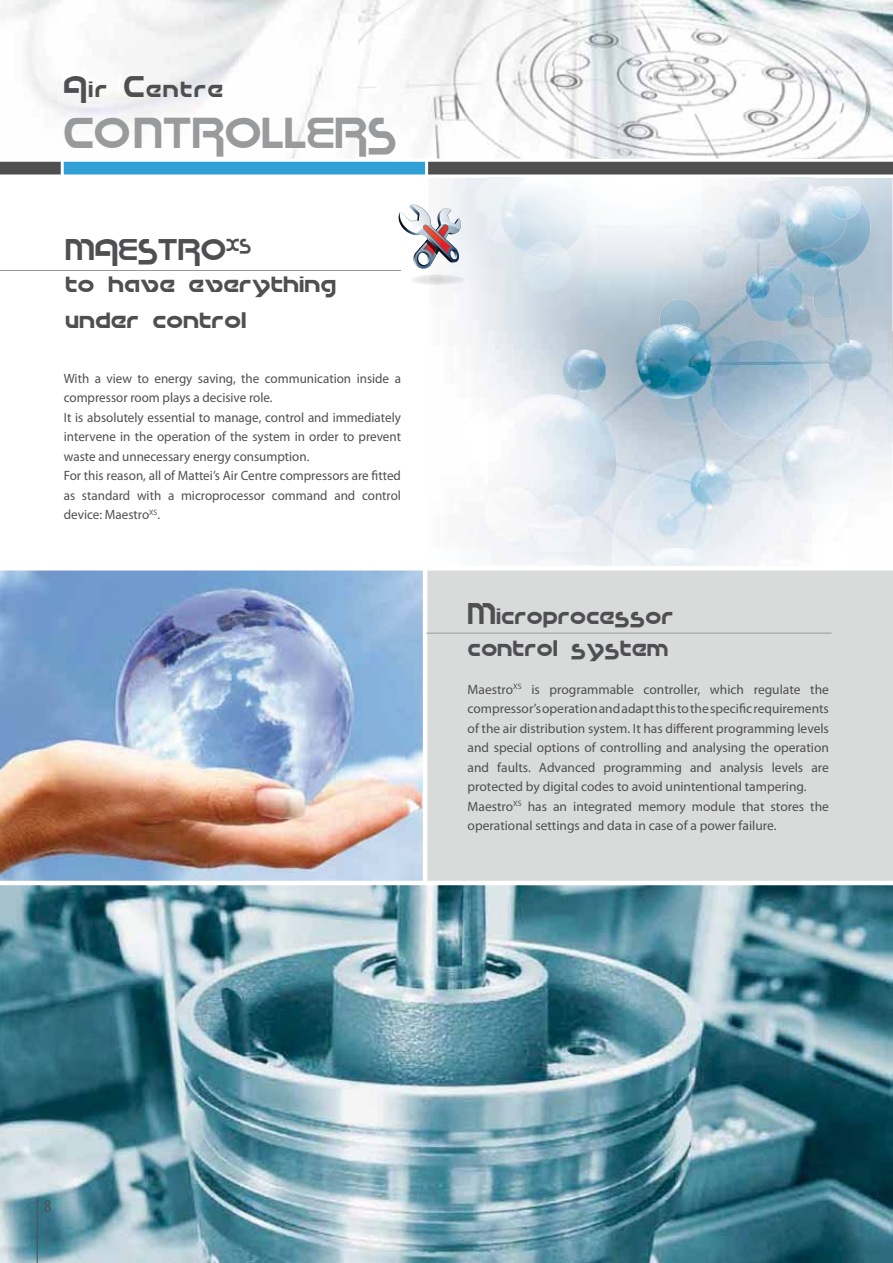
<style>
.page{position:relative;width:893px;height:1263px;background:#fff}
.page>*{position:absolute;margin:0;border:0;box-sizing:border-box;transform-origin:0 0}
.t1{font:39px "Cupertino";color:#989a9c}
.t2{font:27px/32.4px "Cupertino";color:#4f4f51}
.t3{font:27px/32.4px "Cupertino";color:#4f4f51;scale:.96 1}
.t4{font:27px "Cupertino";letter-spacing:.05em;color:#4f4f51}
.t5{font:condensed 18px "Myriad Pro";color:#4f4f51}
.t6{font:13.5px/19.5px "Myriad Pro";color:#4f4f51}
</style>
<div class="page">
<img style="left:0;top:0;width:356px;height:157px">
<img style="left:358px;top:1px;width:535px;height:156px">
<img style="left:358px;top:0;width:535px;height:1px">
<svg style="left:0;top:157px;width:893px;height:21px"></svg>
<img style="left:451px;top:178px;width:442px;height:388px">
<img style="left:490px;top:241px;width:1px;height:33px">
<img style="left:491px;top:273px;width:30px;height:1px">
<img style="left:491px;top:244px;width:29px;height:29px">
<img style="left:464px;top:411px;width:1px;height:50px">
<img style="left:465px;top:411px;width:23px;height:50px">
<img style="left:465px;top:412px;width:23px;height:48px">
<img style="left:813px;top:283px;width:37px;height:36px">
<img style="left:814px;top:284px;width:36px;height:34px">
<img style="left:658px;top:299px;width:42px;height:18px">
<img style="left:659px;top:300px;width:40px;height:17px">
<img style="left:484px;top:217px;width:1px;height:22px">
<img style="left:485px;top:218px;width:6px;height:20px">
<img style="left:491px;top:225px;width:1px;height:14px">
<img style="left:492px;top:225px;width:19px;height:19px">
<img style="left:465px;top:443px;width:17px;height:1px">
<img style="left:465px;top:418px;width:23px;height:1px">
<svg style="left:463px;top:421px;width:2px;height:13px"></svg>
<img style="left:465px;top:419px;width:23px;height:24px">
<img style="left:532px;top:556px;width:46px;height:10px">
<img style="left:533px;top:557px;width:44px;height:9px">
<img style="left:534px;top:558px;width:43px;height:8px">
<img style="left:848px;top:501px;width:3px;height:65px">
<img style="left:811px;top:502px;width:37px;height:38px">
<img style="left:473px;top:179px;width:2px;height:38px">
<img style="left:475px;top:179px;width:13px;height:1px">
<img style="left:475px;top:180px;width:13px;height:37px">
<img style="left:815px;top:296px;width:19px;height:1px">
<img style="left:811px;top:279px;width:25px;height:17px">
<img style="left:814px;top:283px;width:20px;height:13px">
<img style="left:815px;top:283px;width:18px;height:1px">
<img style="left:815px;top:284px;width:18px;height:12px">
<svg style="left:548px;top:551px;width:19px;height:1px"></svg>
<img style="left:485px;top:500px;width:3px;height:27px">
<img style="left:486px;top:500px;width:2px;height:26px">
<img style="left:811px;top:539px;width:17px;height:1px">
<img style="left:811px;top:540px;width:39px;height:26px">
<img style="left:811px;top:540px;width:19px;height:8px">
<img style="left:811px;top:540px;width:18px;height:7px">
<img style="left:811px;top:540px;width:16px;height:6px">
<img style="left:522px;top:250px;width:52px;height:42px">
<img style="left:520px;top:254px;width:1px;height:19px">
<img style="left:523px;top:251px;width:51px;height:40px">
<img style="left:548px;top:257px;width:1px;height:17px">
<img style="left:522px;top:273px;width:26px;height:1px">
<img style="left:521px;top:254px;width:27px;height:19px">
<img style="left:451px;top:517px;width:35px;height:32px">
<svg style="left:486px;top:513px;width:2px;height:7px"></svg>
<img style="left:837px;top:279px;width:10px;height:52px">
<img style="left:838px;top:285px;width:7px;height:30px">
<img style="left:838px;top:285px;width:6px;height:29px">
<img style="left:482px;top:430px;width:6px;height:63px">
<img style="left:483px;top:431px;width:5px;height:60px">
<svg style="left:482px;top:460px;width:6px;height:2px"></svg>
<svg style="left:486px;top:431px;width:2px;height:9px"></svg>
<svg style="left:811px;top:325px;width:8px;height:6px"></svg>
<img style="left:848px;top:500px;width:15px;height:1px">
<svg style="left:859px;top:442px;width:4px;height:6px"></svg>
<img style="left:840px;top:448px;width:25px;height:52px">
<img style="left:840px;top:471px;width:8px;height:30px">
<img style="left:811px;top:472px;width:36px;height:37px">
<img style="left:840px;top:447px;width:20px;height:23px">
<img style="left:840px;top:442px;width:19px;height:27px">
<img style="left:811px;top:477px;width:17px;height:1px">
<img style="left:811px;top:473px;width:17px;height:4px">
<img style="left:840px;top:442px;width:14px;height:15px">
<img style="left:502px;top:225px;width:9px;height:17px">
<img style="left:552px;top:225px;width:32px;height:25px">
<img style="left:551px;top:225px;width:1px;height:16px">
<img style="left:521px;top:225px;width:30px;height:16px">
<img style="left:503px;top:225px;width:18px;height:16px">
<svg style="left:511px;top:241px;width:17px;height:13px"></svg>
<img style="left:564px;top:231px;width:18px;height:19px">
<img style="left:529px;top:256px;width:19px;height:1px">
<img style="left:528px;top:241px;width:20px;height:1px">
<svg style="left:548px;top:241px;width:18px;height:16px"></svg>
<img style="left:528px;top:242px;width:23px;height:14px">
<img style="left:847px;top:186px;width:23px;height:81px">
<img style="left:847px;top:218px;width:14px;height:1px">
<img style="left:847px;top:201px;width:14px;height:17px">
<img style="left:847px;top:188px;width:13px;height:29px">
<img style="left:834px;top:206px;width:12px;height:10px">
<img style="left:811px;top:518px;width:5px;height:21px">
<img style="left:811px;top:519px;width:4px;height:20px">
<svg style="left:811px;top:522px;width:4px;height:16px"></svg>
<img style="left:653px;top:317px;width:50px;height:7px">
<img style="left:660px;top:316px;width:40px;height:8px">
<img style="left:661px;top:302px;width:38px;height:22px">
<img style="left:811px;top:206px;width:23px;height:10px">
<img style="left:666px;top:322px;width:17px;height:2px">
<svg style="left:650px;top:324px;width:53px;height:7px"></svg>
<svg style="left:811px;top:442px;width:29px;height:31px"></svg>
<svg style="left:811px;top:185px;width:38px;height:21px"></svg>
<svg style="left:811px;top:216px;width:36px;height:63px;background:#87b2c9"></svg>
<img style="left:598px;top:178px;width:105px;height:47px">
<img style="left:488px;top:178px;width:110px;height:47px">
<img style="left:703px;top:178px;width:108px;height:388px">
<img style="left:488px;top:331px;width:217px;height:220px">
<img style="left:809px;top:331px;width:84px;height:111px">
<img style="left:451px;top:549px;width:40px;height:17px">
<img style="left:596px;top:549px;width:109px;height:17px">
<div style="left:0;top:567px;width:893px;height:696px;background:#d9dada"></div>
<img style="left:0;top:885px;width:893px;height:378px">
<img style="left:0;top:571px;width:423px;height:310px">
<hr style="left:37px;top:1198px;width:1px;height:65px;background:#4f4f51">
<div style="left:0;top:566px;width:893px;height:5px;background:#fff"></div>
<hr style="left:423px;top:550px;width:4px;height:332px;background:#fff">
<svg style="left:398px;top:204px;width:63px;height:65px"></svg>
<img style="left:412px;top:274px;width:53px;height:11px">
<hr style="left:0;top:881px;width:893px;height:4px;background:#fff">
<hr style="left:0;top:270px;width:401px;height:1px;background:#989a9c">
<hr style="left:426px;top:633px;width:405px;height:1px;background:#989a9c">
<h2 class="t4" style="left:63px;top:72px;width:161px">Air Centre</h2>
<h1 class="t1" style="left:63px;top:112px;width:335px">CONTROLLERS</h1>
<h2 class="t2" style="left:65px;top:234px;width:273px">MAESTRO<sup>XS<br></sup>to have everything</h2>
<h2 class="t2" style="left:65px;top:303px;width:183px">under control</h2>
<p class="t6" style="left:64px;top:370px;width:339px">With a view to energy saving, the communication inside a compressor room plays a decisive role.<br>It is absolutely essential to manage, control and immediately intervene in the operation of the system in order to prevent waste and unnecessary energy consumption.<br>For this reason, all of Mattei’s Air Centre compressors are fitted as standard with a microprocessor command and control device: Maestro<sup>XS</sup>.</p>
<h2 class="t3" style="left:468px;top:598px;width:216px">Microprocessor control system</h2>
<p class="t6" style="left:468px;top:680px;width:363px">Maestro<sup>XS</sup> is programmable controller, which regulate the compressor’s operation and adapt this to the specific requirements of the air distribution system. It has different programming levels and special options of controlling and analysing the operation and faults. Advanced programming and analysis levels are protected by digital codes to avoid unintentional tampering.<br>Maestro<sup>XS</sup> has an integrated memory module that stores the operational settings and data in case of a power failure.</p>
<h3 class="t5" style="left:44px;top:1199px;width:8px">8</h3>
</div>
